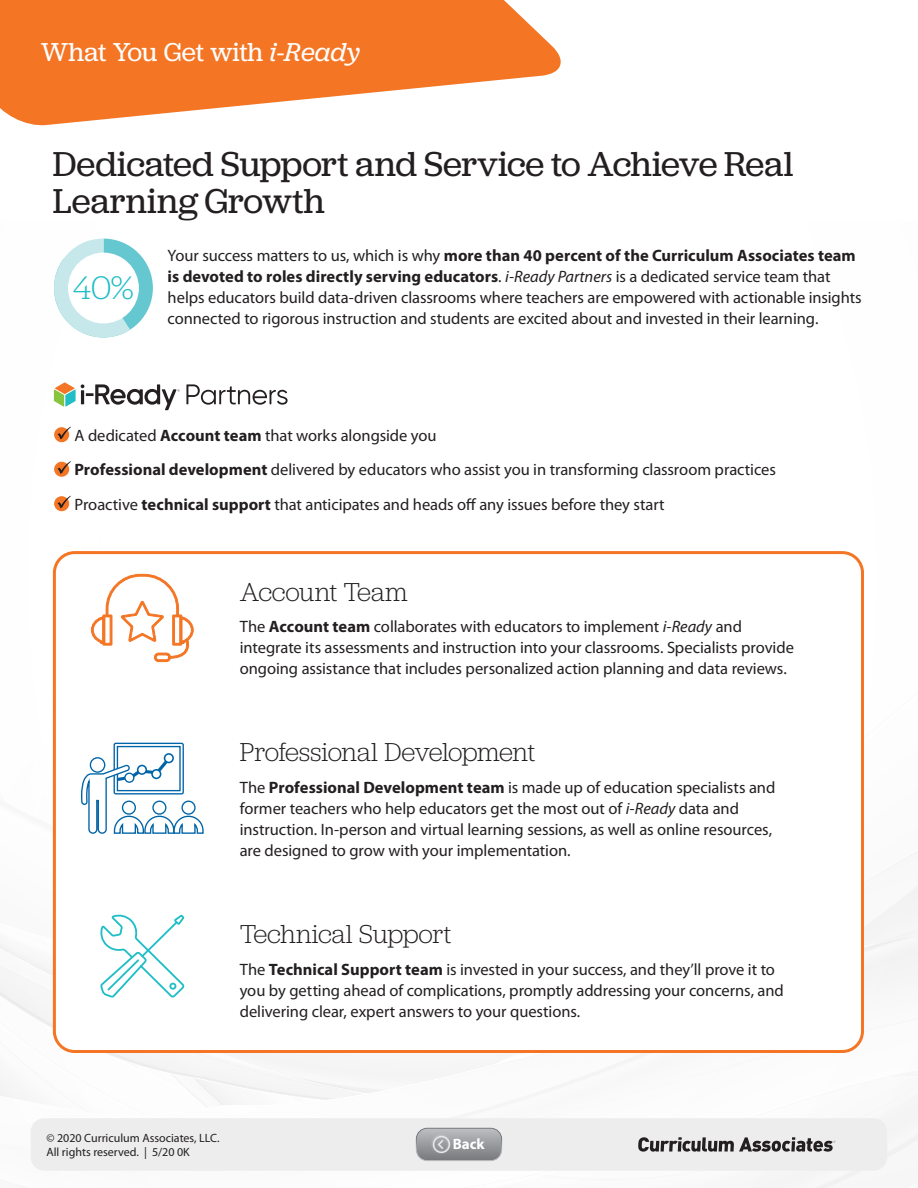
<style>
.page{position:relative;width:918px;height:1188px;background:#fff}
.page>*{position:absolute;margin:0;border:0;box-sizing:border-box;transform-origin:0 0}
.t1{font:36px/37.5px "Jubilat";letter-spacing:-.005em;color:#231f20}
.t2{font:300 33.9px "Jubilat";color:#20bec6}
.t3{font:300 27px "Jubilat";letter-spacing:-.015em;color:#231f20}
.t4{font:27px "Jubilat";letter-spacing:-.005em;color:#fff}
.t5{font:16.5px/21px "Myriad Pro";letter-spacing:-.005em;color:#231f20}
.t6{font:700 15px "Myriad Pro";color:#fff}
.t7{font:12px/13.5px "Myriad Pro";color:#231f20}
.s1{font-style:italic}
.s2{font-weight:700}
</style>
<div class="page">
<svg style="left:0;top:915px;width:918px;height:273px"></svg>
<div style="left:54px;top:553px;width:808px;height:498px;background:#fff;border-radius:20px"></div>
<div style="left:53px;top:551px;width:811px;height:502px;border:3px solid #f47523;border-radius:20px"></div>
<svg style="left:0;top:0;width:561px;height:126px;fill:#f47523"></svg>
<svg style="left:186px;top:384px;width:102px;height:21px"></svg>
<svg style="left:54px;top:382px;width:126px;height:28px"></svg>
<svg style="left:54px;top:427px;width:16px;height:16px"></svg>
<div style="left:53px;top:426px;width:17px;height:18px;border:1px solid #fff;border-radius:50%"></div>
<svg style="left:57px;top:427px;width:14px;height:12px"></svg>
<svg style="left:54px;top:461px;width:16px;height:16px"></svg>
<div style="left:53px;top:460px;width:17px;height:18px;border:1px solid #fff;border-radius:50%"></div>
<svg style="left:57px;top:461px;width:14px;height:13px"></svg>
<svg style="left:54px;top:496px;width:16px;height:16px"></svg>
<div style="left:53px;top:495px;width:17px;height:18px;border:1px solid #fff;border-radius:50%"></div>
<svg style="left:57px;top:496px;width:14px;height:12px"></svg>
<svg style="left:91px;top:574px;width:103px;height:88px"></svg>
<svg style="left:100px;top:914px;width:84px;height:84px"></svg>
<svg style="left:81px;top:742px;width:123px;height:92px"></svg>
<svg style="left:54px;top:239px;width:99px;height:99px"></svg>
<div style="left:68px;top:253px;width:71px;height:70px;background:#fff;border-radius:50%"></div>
<div style="left:29px;top:1116px;width:860px;height:56px;background:#fff"></div>
<div style="left:31px;top:1118px;width:856px;height:53px;background:#ededee;border-radius:14px"></div>
<svg style="left:638px;top:1137px;width:197px;height:15px"></svg>
<div style="left:415px;top:1127px;width:89px;height:36px;background:#e6e6e7"></div>
<svg style="left:416px;top:1128px;width:86px;height:33px;background:#9fa1a4"></svg>
<div style="left:416px;top:1128px;width:86px;height:33px;border:1px solid #fff;border-radius:11px"></div>
<h3 class="t4" style="left:41px;top:35px;width:321px">What You Get with <span class="s1">i-Ready</span></h3>
<h1 class="t1" style="left:53px;top:144px;width:742px">Dedicated Support and Service to Achieve Real<br>Learning Growth</h1>
<p class="t5" style="left:168px;top:246px;width:696px">Your success matters to us, which is why <span class="s2">more than 40 percent of the Curriculum Associates team is devoted to roles directly serving educators</span>. <span class="s1">i-Ready Partners</span> is a dedicated service team that helps educators build data-driven classrooms where teachers are empowered with actionable insights connected to rigorous instruction and students are excited about and invested in their learning.</p>
<h2 class="t2" style="left:73px;top:267px;width:62px">40%</h2>
<p class="t5" style="left:74px;top:418px;width:703px;line-height:34.5px">A dedicated <span class="s2">Account team</span> that works alongside you<br><span class="s2">Professional development</span> delivered by educators who assist you in transforming classroom practices<br>Proactive <span class="s2">technical support</span> that anticipates and heads off any issues before they start</p>
<h3 class="t3" style="left:240px;top:575px;width:170px">Account Team</h3>
<p class="t5" style="left:240px;top:617px;width:556px">The <span class="s2">Account team</span> collaborates with educators to implement <span class="s1">i-Ready</span> and integrate its assessments and instruction into your classrooms. Specialists provide ongoing assistance that includes personalized action planning and data reviews.</p>
<h3 class="t3" style="left:240px;top:736px;width:297px">Professional Development</h3>
<p class="t5" style="left:240px;top:777px;width:537px">The <span class="s2">Professional Development team</span> is made up of education specialists and former teachers who help educators get the most out of <span class="s1">i-Ready</span> data and instruction. In-person and virtual learning sessions, as well as online resources, are designed to grow with your implementation.</p>
<h3 class="t3" style="left:240px;top:917px;width:213px">Technical Support</h3>
<p class="t5" style="left:240px;top:959px;width:546px">The <span class="s2">Technical Support team</span> is invested in your success, and they’ll prove it to you by getting ahead of complications, promptly addressing your concerns, and delivering clear, expert answers to your questions.</p>
<p class="t7" style="left:46px;top:1132px;width:175px">© 2020 Curriculum Associates, LLC.<br>All rights reserved. | 5/20 0K</p>
<p class="t6" style="left:453px;top:1136px;width:33px">Back</p>
</div>
